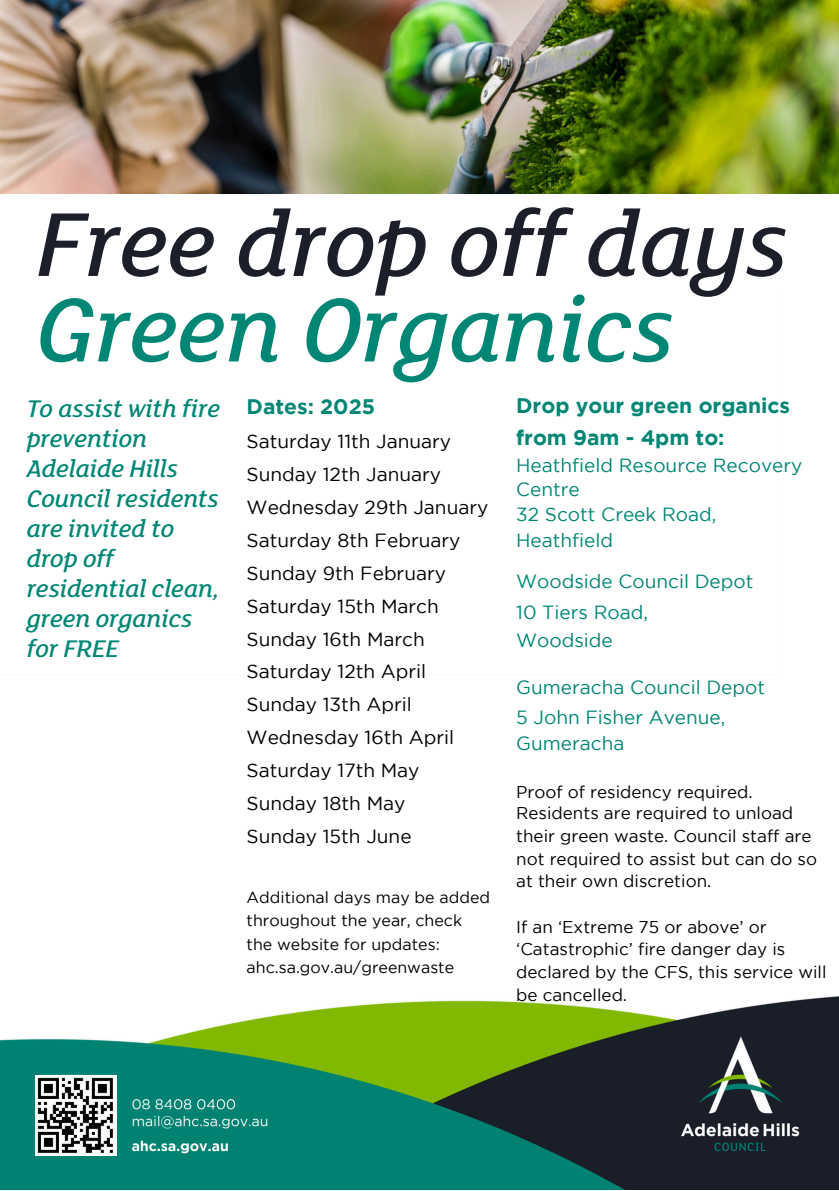
<style>
.page{position:relative;width:839px;height:1191px;background:#fff}
.page>*{position:absolute;margin:0;border:0;box-sizing:border-box;transform-origin:0 0}
.t1{font:italic 500 98.6px/85.6px "FS Lola";color:#1c1f2a}
.t2{font:italic 500 26.2px/30px "FS Lola";color:#008675}
.t3{font:700 21px/31.2px "Gotham";color:#008675}
.t4{font:19px/32.8px "Gotham";color:#000}
.t5{font:19px/25px "Gotham";color:#008675}
.t6{font:17px/22.8px "Gotham";color:#000}
.t7{font:16px/23.4px "Gotham";color:#000}
.s1{color:#008675}
</style>
<div class="page">
<img style="left:0;top:996px;width:838px;height:194px">
<img style="left:0;top:0;width:838px;height:194px">
<img style="left:36px;top:1076px;width:81px;height:79px">
<h2 class="t1" style="left:36px;top:208px;width:753px">Free drop off days<br><span class="s1">Green Organics</span></h2>
<p class="t2" style="left:27px;top:395px;width:195px">To assist with fire prevention<br>Adelaide Hills<br>Council residents are invited to drop off residential clean, green organics for FREE</p>
<h3 class="t3" style="left:246px;top:393px;width:130px">Dates: 2025</h3>
<h3 class="t3" style="left:516px;top:392px;width:275px">Drop your green organics from 9am - 4pm to:</h3>
<h3 class="t5" style="left:516px;top:454px;width:287px">Heathfield Resource Recovery<br>Centre<br>32 Scott Creek Road,<br>Heathfield</h3>
<h3 class="t5" style="left:516px;top:567px;width:239px;line-height:31.2px">Woodside Council Depot<br>10 Tiers Road,</h3>
<h3 class="t5" style="left:516px;top:630px;width:98px">Woodside</h3>
<h3 class="t5" style="left:516px;top:674px;width:250px;line-height:29.8px">Gumeracha Council Depot<br>5 John Fisher Avenue,</h3>
<h3 class="t5" style="left:516px;top:732px;width:110px">Gumeracha</h3>
<p class="t6" style="left:516px;top:782px;width:238px">Proof of residency required.</p>
<p class="t6" style="left:516px;top:803px;width:302px">Residents are required to unload their green waste. Council staff are not required to assist but can do so at their own discretion.</p>
<p class="t6" style="left:516px;top:916px;width:312px">If an ‘Extreme 75 or above’ or ‘Catastrophic’ fire danger day is declared by the CFS, this service will be cancelled.</p>
<p class="t4" style="left:246px;top:426px;width:243px">Saturday 11th January<br>Sunday 12th January<br>Wednesday 29th January<br>Saturday 8th February</p>
<h3 class="t4" style="left:246px;top:558px;width:209px">Sunday 9th February<br>Saturday 15th March<br>Sunday 16th March<br>Saturday 12th April<br>Sunday 13th April<br>Wednesday 16th April<br>Saturday 17th May<br>Sunday 18th May<br>Sunday 15th June</h3>
<p class="t7" style="left:246px;top:887px;width:245px">Additional days may be added throughout the year, check the website for updates:</p>
<p class="t7" style="left:246px;top:957px;width:209px">ahc.sa.gov.au/greenwaste</p>
</div>
